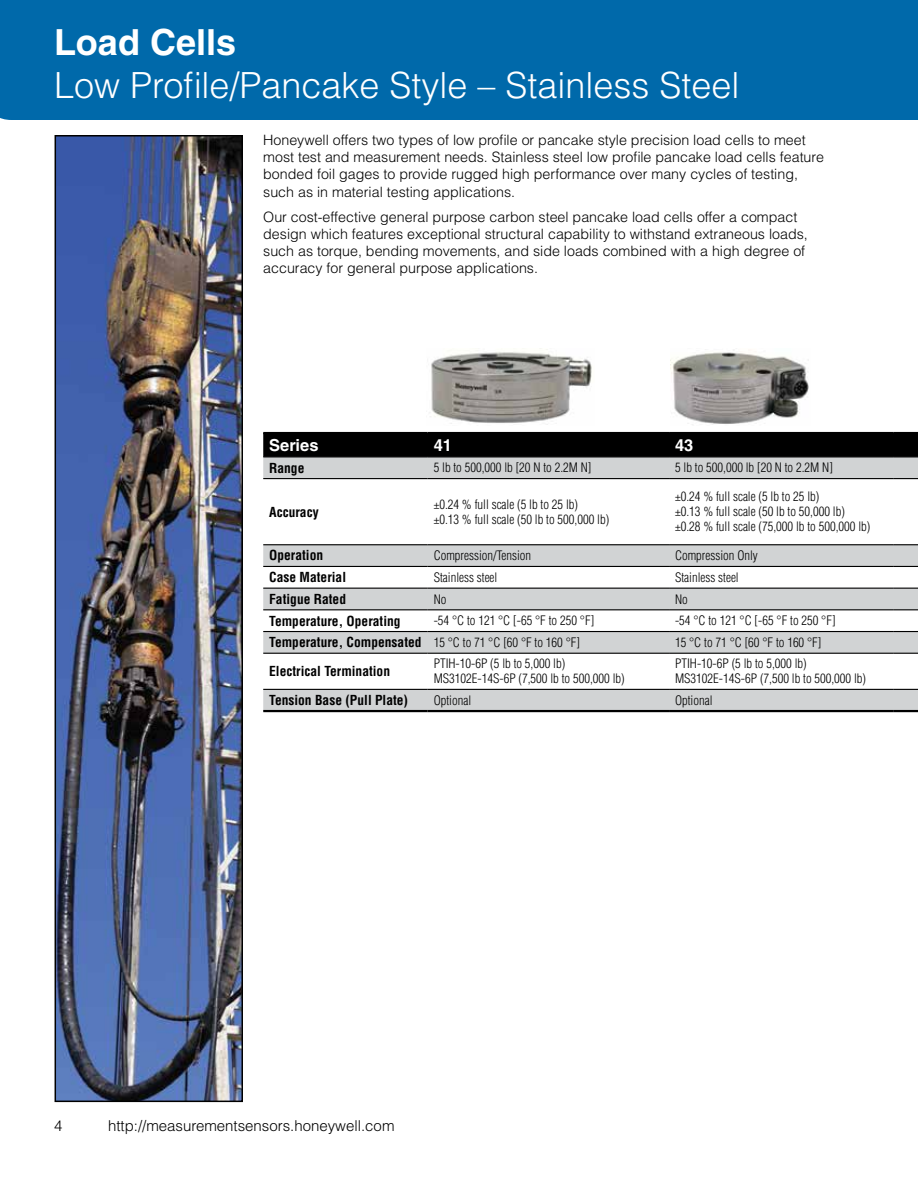
<style>
.page{position:relative;width:918px;height:1188px;background:#fff}
.page>*{position:absolute;margin:0;border:0;box-sizing:border-box;transform-origin:0 0}
.t1{font:300 36px "Helvetica LT Std";color:#fff}
.t2{font:700 36px "Helvetica LT Std";color:#fff}
.t3{font:700 16.5px "Helvetica LT Std";color:#fff}
.t4{font:300 15px "Helvetica LT Std";color:#000}
.t5{font:300 14.25px/17.1px "Helvetica LT Std";color:#000}
.t6{font:700 condensed 13.5px "Helvetica LT Std";color:#000}
.t7{font:300 condensed 12.75px/15px "Helvetica LT Std";color:#000}
.s1{font-weight:300;font-size:12.75px}
</style>
<div class="page">
<div style="left:0;top:0;width:918px;height:120px;background:#0069aa"></div>
<svg style="left:263px;top:457px;width:655px;height:253px"></svg>
<div style="left:263px;top:434px;width:655px;height:23px;background:#000"></div>
<hr style="left:263px;top:432px;width:165px;height:2px;background:#000">
<hr style="left:428px;top:432px;width:241px;height:2px;background:#000">
<hr style="left:669px;top:432px;width:224px;height:2px;background:#000">
<hr style="left:893px;top:432px;width:25px;height:2px;background:#000">
<hr style="left:263px;top:478px;width:165px;height:1px;background:#000">
<hr style="left:428px;top:478px;width:241px;height:1px;background:#000">
<hr style="left:669px;top:478px;width:224px;height:1px;background:#000">
<svg style="left:893px;top:478px;width:25px;height:1px"></svg>
<hr style="left:263px;top:544px;width:165px;height:1px;background:#000">
<hr style="left:428px;top:544px;width:241px;height:1px;background:#000">
<hr style="left:669px;top:544px;width:224px;height:1px;background:#000">
<svg style="left:893px;top:544px;width:25px;height:1px"></svg>
<hr style="left:263px;top:566px;width:165px;height:1px;background:#000">
<hr style="left:428px;top:566px;width:241px;height:1px;background:#000">
<hr style="left:669px;top:566px;width:224px;height:1px;background:#000">
<svg style="left:893px;top:566px;width:25px;height:1px"></svg>
<hr style="left:263px;top:588px;width:165px;height:1px;background:#000">
<hr style="left:428px;top:588px;width:241px;height:1px;background:#000">
<hr style="left:669px;top:588px;width:224px;height:1px;background:#000">
<svg style="left:893px;top:588px;width:25px;height:1px"></svg>
<hr style="left:263px;top:609px;width:165px;height:1px;background:#000">
<hr style="left:428px;top:609px;width:241px;height:1px;background:#000">
<hr style="left:669px;top:609px;width:224px;height:1px;background:#000">
<svg style="left:893px;top:609px;width:25px;height:1px"></svg>
<hr style="left:263px;top:631px;width:165px;height:1px;background:#000">
<hr style="left:428px;top:631px;width:241px;height:1px;background:#000">
<hr style="left:669px;top:631px;width:224px;height:1px;background:#000">
<svg style="left:893px;top:631px;width:25px;height:1px"></svg>
<hr style="left:263px;top:653px;width:165px;height:1px;background:#000">
<hr style="left:428px;top:653px;width:241px;height:1px;background:#000">
<hr style="left:669px;top:653px;width:224px;height:1px;background:#000">
<svg style="left:893px;top:653px;width:25px;height:1px"></svg>
<hr style="left:263px;top:710px;width:165px;height:2px;background:#000">
<hr style="left:428px;top:710px;width:241px;height:2px;background:#000">
<hr style="left:669px;top:710px;width:224px;height:2px;background:#000">
<hr style="left:893px;top:710px;width:25px;height:2px;background:#000">
<hr style="left:263px;top:689px;width:165px;height:1px;background:#000">
<hr style="left:428px;top:689px;width:241px;height:1px;background:#000">
<hr style="left:669px;top:689px;width:224px;height:1px;background:#000">
<svg style="left:893px;top:689px;width:25px;height:1px"></svg>
<img style="left:58px;top:138px;width:182px;height:961px">
<div style="left:55px;top:135px;width:188px;height:967px;border:2px solid #000"></div>
<img style="left:429px;top:348px;width:163px;height:77px">
<img style="left:671px;top:349px;width:138px;height:76px">
<h1 class="t2" style="left:54px;top:20px;width:184px">Load Cells</h1>
<h1 class="t1" style="left:54px;top:63px;width:687px">Low Profile/Pancake Style – Stainless Steel</h1>
<p class="t5" style="left:263px;top:131px;width:562px">Honeywell offers two types of low profile or pancake style precision load cells to meet most test and measurement needs. Stainless steel low profile pancake load cells feature bonded foil gages to provide rugged high performance over many cycles of testing, such as in material testing applications.</p>
<p class="t5" style="left:263px;top:208px;width:546px">Our cost-effective general purpose carbon steel pancake load cells offer a compact design which features exceptional structural capability to withstand extraneous loads, such as torque, bending movements, and side loads combined with a high degree of accuracy for general purpose applications.</p>
<p class="t3" style="left:269px;top:435px;width:51px">Series</p>
<p class="t3" style="left:434px;top:435px;width:20px">41</p>
<p class="t3" style="left:675px;top:435px;width:20px">43</p>
<p class="t6" style="left:269px;top:459px;width:37px">Range</p>
<p class="t7" style="left:434px;top:460px;width:159px">5 lb to 500,000 lb [20 N to 2.2M N]</p>
<p class="t7" style="left:675px;top:460px;width:159px">5 lb to 500,000 lb [20 N to 2.2M N]</p>
<p class="t6" style="left:269px;top:503px;width:51px">Accuracy</p>
<p class="t7" style="left:434px;top:497px;width:177px">±0.24 % full scale (5 lb to 25 lb)<br>±0.13 % full scale (50 lb to 500,000 lb)</p>
<p class="t7" style="left:675px;top:489px;width:197px">±0.24 % full scale (5 lb to 25 lb)<br>±0.13 % full scale (50 lb to 50,000 lb) ±0.28 % full scale (75,000 lb to 500,000 lb)</p>
<p class="t6" style="left:269px;top:547px;width:55px">Operation</p>
<p class="t7" style="left:434px;top:548px;width:99px">Compression/Tension</p>
<p class="t7" style="left:675px;top:548px;width:84px">Compression Only</p>
<p class="t6" style="left:269px;top:569px;width:78px">Case Material</p>
<p class="t7" style="left:434px;top:570px;width:65px">Stainless steel</p>
<p class="t7" style="left:675px;top:570px;width:65px">Stainless steel</p>
<p class="t6" style="left:269px;top:590px;width:78px">Fatigue Rated</p>
<p class="t7" style="left:434px;top:591px;width:14px">No</p>
<p class="t7" style="left:675px;top:591px;width:14px">No</p>
<p class="t6" style="left:269px;top:612px;width:133px">Temperature, Operating</p>
<p class="t7" style="left:434px;top:613px;width:162px">-54 °C to 121 °C [-65 °F to 250 °F]</p>
<p class="t7" style="left:675px;top:613px;width:162px">-54 °C to 121 °C [-65 °F to 250 °F]</p>
<p class="t6" style="left:269px;top:634px;width:312px">Temperature, Compensated <span class="s1">15 °C to 71 °C [60 °F to 160 °F]</span></p>
<p class="t7" style="left:675px;top:635px;width:148px">15 °C to 71 °C [60 °F to 160 °F]</p>
<p class="t6" style="left:269px;top:663px;width:122px">Electrical Termination</p>
<p class="t7" style="left:434px;top:656px;width:193px">PTIH-10-6P (5 lb to 5,000 lb)<br>MS3102E-14S-6P (7,500 lb to 500,000 lb)</p>
<p class="t7" style="left:675px;top:656px;width:193px">PTIH-10-6P (5 lb to 5,000 lb)<br>MS3102E-14S-6P (7,500 lb to 500,000 lb)</p>
<p class="t6" style="left:269px;top:692px;width:140px">Tension Base (Pull Plate)</p>
<p class="t7" style="left:434px;top:693px;width:39px">Optional</p>
<p class="t7" style="left:675px;top:693px;width:39px">Optional</p>
<p class="t4" style="left:54px;top:1117px;width:10px">4</p>
<p class="t4" style="left:108px;top:1117px;width:288px">http://measurementsensors.honeywell.com</p>
</div>
